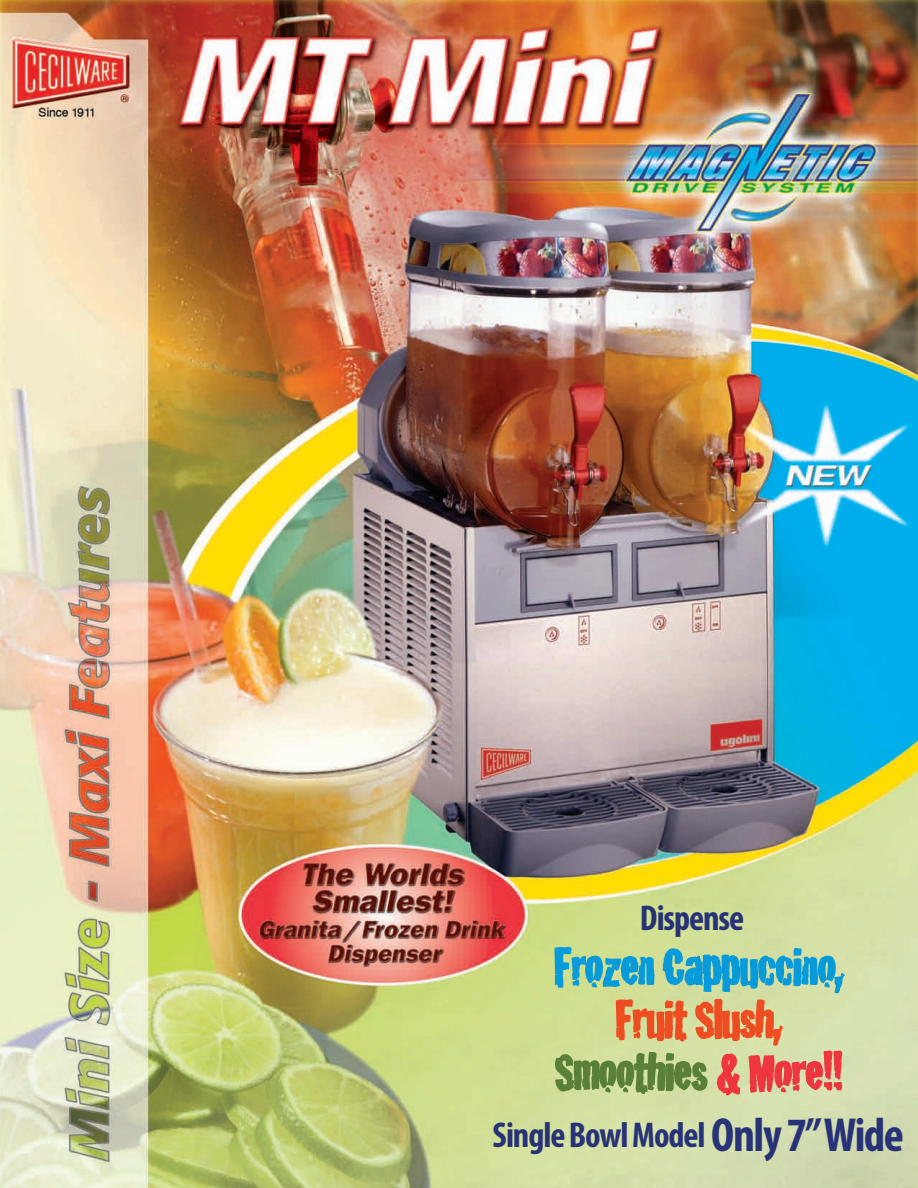
<style>
.page{position:relative;width:918px;height:1188px;background:#fff}
.page>*{position:absolute;margin:0;border:0;box-sizing:border-box;transform-origin:0 0}
.t1{font:54px/52.5px "Cracked";letter-spacing:-.025em;color:#ee4d22;text-align:center}
.t2{font:54px "Cracked";letter-spacing:-.025em;color:#089ad9}
.t3{font:700 condensed 36px "Myriad Pro";letter-spacing:-.03em;color:#273376}
.s1{color:#5a7f37}
.s2{color:#ee3640}
.s3{font-size:48px}
</style>
<div class="page">
<img style="left:0;top:0;width:918px;height:1188px">
<p class="t3" style="left:640px;top:906px;width:106px">Dispense</p>
<h1 class="t2" style="left:554px;top:924px;width:292px">Frozen Cappuccino,</h1>
<h1 class="t1" style="left:555px;top:990px;width:290px">Fruit Slush,<br><span class="s1">Smoothies</span> <span class="s2">&amp; More!!</span></h1>
<p class="t3" style="left:493px;top:1122px;width:413px">Single Bowl Model <span class="s3">Only 7” Wide</span></p>
</div>
